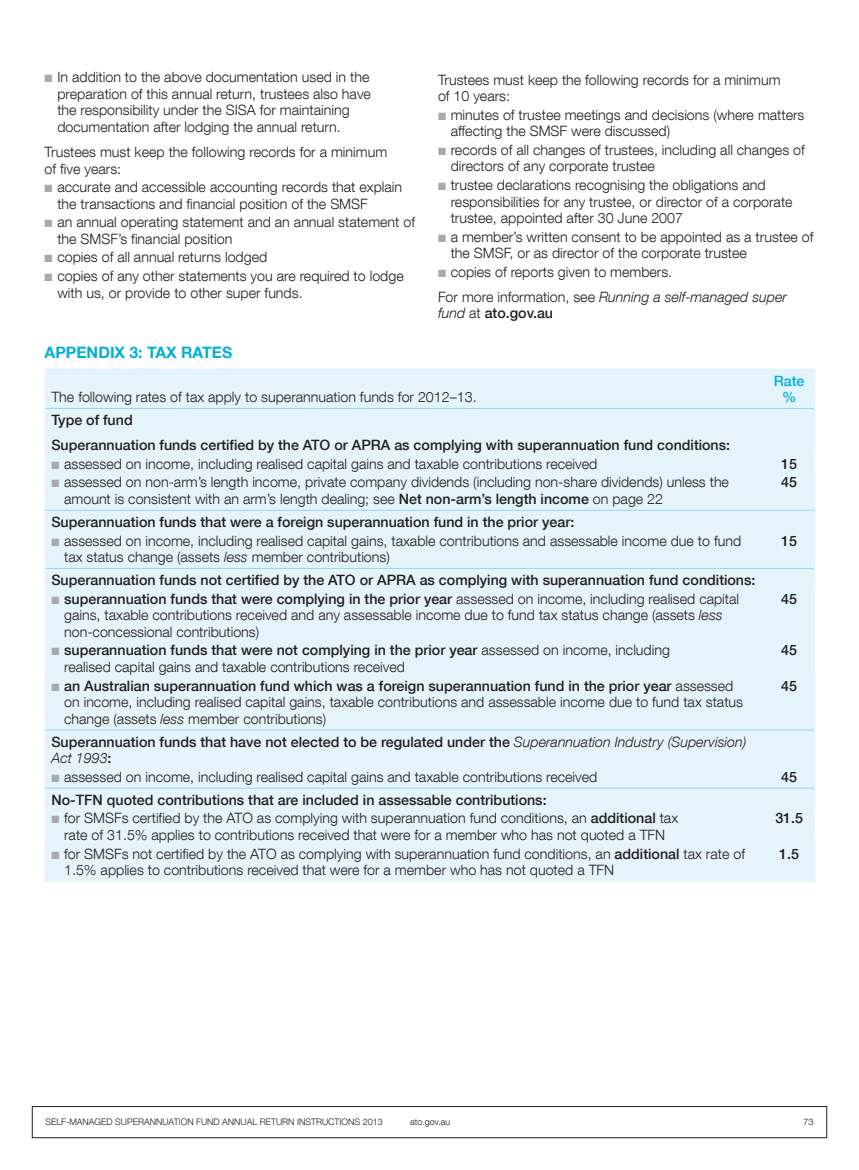
<style>
.page{position:relative;width:859px;height:1170px;background:#fff}
.page>*{position:absolute;margin:0;border:0;box-sizing:border-box;transform-origin:0 0}
.Subhead_1{font:700 15.75px "Helvetica Neue LT Com";color:#00aedc}
.Table_bullet_1{font:300 14.25px/16.5px "Helvetica Neue LT Com";color:#231f20}
.Bullet_1{font:300 14.25px/16.5px "Helvetica Neue LT Com";color:#231f20}
.Table_body{font:500 14.25px/16.5px "Helvetica Neue LT Com";color:#231f20}
.Bullet_1_space_after{font:300 14.25px/16.5px "Helvetica Neue LT Com";color:#231f20}
.Body{font:italic 300 14.25px/16.5px "Helvetica Neue LT Com";color:#231f20}
.Table_body-2{font:300 14.25px "Helvetica Neue LT Com";color:#231f20}
.Table_body_right{font:500 14.25px "Helvetica Neue LT Com";color:#231f20}
.Table_column_head_ri{font:500 14.25px/16.5px "Helvetica Neue LT Com";color:#00aedc;text-align:center}
.t1{font:300 9px "Helvetica Neue LT Com";color:#231f20}
.s1{color:#a8a9ad}
.s2{font-style:normal}
.s3{font-weight:500;font-style:normal}
.s4{font-weight:500}
.s5{font-style:italic}
.s6{font-weight:300;font-style:italic}
</style>
<div class="page">
<div style="left:32px;top:1106px;width:795px;height:31px;border:1px solid #231f20"></div>
<div style="left:45px;top:369px;width:770px;height:512px;background:#e4f4fa"></div>
<hr style="left:45px;top:368px;width:719px;height:1px;background:#e4f4fa">
<hr style="left:45px;top:369px;width:1px;height:39px;background:#e4f4fa">
<hr style="left:764px;top:368px;width:51px;height:1px;background:#e4f4fa">
<hr style="left:814px;top:369px;width:1px;height:39px;background:#e4f4fa">
<hr style="left:45px;top:408px;width:1px;height:44px;background:#e4f4fa">
<hr style="left:814px;top:408px;width:1px;height:44px;background:#e4f4fa">
<hr style="left:45px;top:471px;width:1px;height:39px;background:#e4f4fa">
<hr style="left:814px;top:471px;width:1px;height:39px;background:#e4f4fa">
<svg style="left:45px;top:511px;width:1px;height:18px"></svg>
<svg style="left:814px;top:510px;width:1px;height:19px"></svg>
<svg style="left:45px;top:569px;width:1px;height:18px"></svg>
<svg style="left:814px;top:568px;width:1px;height:19px"></svg>
<hr style="left:45px;top:674px;width:1px;height:56px;background:#e4f4fa">
<hr style="left:814px;top:674px;width:1px;height:56px;background:#e4f4fa">
<hr style="left:45px;top:730px;width:1px;height:35px;background:#e4f4fa">
<hr style="left:814px;top:730px;width:1px;height:35px;background:#e4f4fa">
<hr style="left:45px;top:842px;width:1px;height:39px;background:#e4f4fa">
<hr style="left:814px;top:842px;width:1px;height:39px;background:#e4f4fa">
<hr style="left:45px;top:881px;width:719px;height:1px;background:#e4f4fa">
<hr style="left:764px;top:881px;width:51px;height:1px;background:#e4f4fa">
<hr style="left:45px;top:408px;width:719px;height:1px;background:#94d8ef">
<hr style="left:764px;top:408px;width:50px;height:1px;background:#94d8ef">
<hr style="left:45px;top:510px;width:719px;height:1px;background:#94d8ef">
<hr style="left:764px;top:510px;width:50px;height:1px;background:#94d8ef">
<hr style="left:45px;top:729px;width:719px;height:1px;background:#94d8ef">
<hr style="left:764px;top:729px;width:50px;height:1px;background:#94d8ef">
<hr style="left:45px;top:529px;width:1px;height:39px;background:#e4f4fa">
<hr style="left:45px;top:568px;width:719px;height:1px;background:#94d8ef">
<hr style="left:814px;top:529px;width:1px;height:39px;background:#e4f4fa">
<hr style="left:764px;top:568px;width:50px;height:1px;background:#94d8ef">
<svg style="left:45px;top:765px;width:1px;height:41px"></svg>
<svg style="left:814px;top:765px;width:1px;height:41px"></svg>
<hr style="left:45px;top:787px;width:719px;height:1px;background:#94d8ef">
<hr style="left:764px;top:787px;width:50px;height:1px;background:#94d8ef">
<p class="Bullet_1_space_after" style="left:57px;top:69px;width:315px;text-indent:-13px"><span class="s1">■</span> In addition to the above documentation used in the preparation of this annual return, trustees also have the responsibility under the SISA for maintaining documentation after lodging the annual return.</p>
<p class="Table_bullet_1" style="left:45px;top:143px;width:344px">Trustees must keep the following records for a minimum of five years:</p>
<p class="Bullet_1" style="left:57px;top:178px;width:346px;text-indent:-13px"><span class="s1">■</span> accurate and accessible accounting records that explain the transactions and financial position of the SMSF</p>
<p class="Bullet_1" style="left:57px;top:214px;width:359px;text-indent:-13px"><span class="s1">■</span> an annual operating statement and an annual statement of the SMSF’s financial position</p>
<p class="Bullet_1" style="left:45px;top:249px;width:224px"><span class="s1">■</span> copies of all annual returns lodged</p>
<p class="Bullet_1_space_after" style="left:57px;top:267px;width:348px;text-indent:-13px"><span class="s1">■</span> copies of any other statements you are required to lodge with us, or provide to other super funds.</p>
<p class="Table_bullet_1" style="left:438px;top:71px;width:344px">Trustees must keep the following records for a minimum of 10 years:</p>
<p class="Bullet_1" style="left:451px;top:106px;width:355px;text-indent:-13px"><span class="s1">■</span> minutes of trustee meetings and decisions (where matters affecting the SMSF were discussed)</p>
<p class="Bullet_1" style="left:451px;top:141px;width:355px;text-indent:-13px"><span class="s1">■</span> records of all changes of trustees, including all changes of directors of any corporate trustee</p>
<p class="Bullet_1" style="left:451px;top:176px;width:343px;text-indent:-13px"><span class="s1">■</span> trustee declarations recognising the obligations and responsibilities for any trustee, or director of a corporate trustee, appointed after 30 June 2007</p>
<p class="Bullet_1" style="left:451px;top:228px;width:364px;text-indent:-13px"><span class="s1">■</span> a member’s written consent to be appointed as a trustee of the SMSF, or as director of the corporate trustee</p>
<p class="Bullet_1_space_after" style="left:438px;top:263px;width:236px"><span class="s1">■</span> copies of reports given to members.</p>
<p class="Body" style="left:438px;top:288px;width:350px"><span class="s2">For more information, see</span> Running a self‑managed super fund <span class="s2">at</span> <span class="s3">ato.gov.au</span></p>
<p class="Subhead_1" style="left:45px;top:342px;width:189px">APPENDIX 3: TAX RATES</p>
<p class="Table_body-2" style="left:51px;top:388px;width:427px">The following rates of tax apply to superannuation funds for 2012–13.</p>
<p class="Table_column_head_ri" style="left:774px;top:372px;width:32px">Rate %</p>
<p class="Table_body" style="left:51px;top:411px;width:83px">Type of fund</p>
<p class="Table_body" style="left:51px;top:436px;width:680px">Superannuation funds certified by the ATO or APRA as complying with superannuation fund conditions:</p>
<p class="Table_bullet_1" style="left:51px;top:455px;width:547px"><span class="s1">■</span> assessed on income, including realised capital gains and taxable contributions received</p>
<p class="Table_body_right" style="left:781px;top:455px;width:17px">15</p>
<p class="Table_bullet_1" style="left:64px;top:474px;width:666px;text-indent:-13px"><span class="s1">■</span> assessed on non‑arm’s length income, private company dividends (including non‑share dividends) unless the amount is consistent with an arm’s length dealing; see <span class="s4">Net non‑arm’s length income</span> on page 22</p>
<p class="Table_body_right" style="left:781px;top:473px;width:17px">45</p>
<p class="Table_body" style="left:51px;top:513px;width:524px">Superannuation funds that were a foreign superannuation fund in the prior year:</p>
<p class="Table_bullet_1" style="left:64px;top:532px;width:678px;text-indent:-13px"><span class="s1">■</span> assessed on income, including realised capital gains, taxable contributions and assessable income due to fund tax status change (assets <span class="s5">less</span> member contributions)</p>
<p class="Table_body_right" style="left:781px;top:532px;width:17px">15</p>
<p class="Table_body" style="left:51px;top:571px;width:706px">Superannuation funds not certified by the ATO or APRA as complying with superannuation fund conditions:</p>
<p class="Table_bullet_1" style="left:64px;top:590px;width:676px;text-indent:-13px"><span class="s1">■</span> <span class="s4">superannuation funds that were complying in the prior year</span> assessed on income, including realised capital gains, taxable contributions received and any assessable income due to fund tax status change (assets <span class="s5">less </span>non‑concessional contributions)</p>
<p class="Table_body_right" style="left:781px;top:590px;width:17px">45</p>
<p class="Table_bullet_1" style="left:64px;top:641px;width:607px;text-indent:-13px"><span class="s1">■</span> <span class="s4">superannuation funds that were not complying in the prior year</span> assessed on income, including realised capital gains and taxable contributions received</p>
<p class="Table_body_right" style="left:781px;top:641px;width:17px">45</p>
<p class="Table_bullet_1" style="left:64px;top:677px;width:680px;text-indent:-13px"><span class="s1">■</span> <span class="s4">an Australian superannuation fund which was a foreign superannuation fund in the prior year</span> assessed on income, including realised capital gains, taxable contributions and assessable income due to fund tax status change (assets <span class="s5">less</span> member contributions)</p>
<p class="Table_body_right" style="left:781px;top:677px;width:17px">45</p>
<p class="Table_body" style="left:51px;top:733px;width:696px">Superannuation funds that have not elected to be regulated under the <span class="s6">Superannuation Industry (Supervision)<br>Act 1993</span>:</p>
<p class="Table_bullet_1" style="left:51px;top:768px;width:547px"><span class="s1">■</span> assessed on income, including realised capital gains and taxable contributions received</p>
<p class="Table_body_right" style="left:781px;top:768px;width:17px">45</p>
<p class="Table_body" style="left:51px;top:791px;width:497px">No‑TFN quoted contributions that are included in assessable contributions:</p>
<p class="Table_bullet_1" style="left:64px;top:809px;width:615px;text-indent:-13px"><span class="s1">■</span> for SMSFs certified by the ATO as complying with superannuation fund conditions, an <span class="s4">additional</span> tax rate of 31.5% applies to contributions received that were for a member who has not quoted a TFN</p>
<p class="Table_body_right" style="left:775px;top:809px;width:29px">31.5</p>
<p class="Table_bullet_1" style="left:64px;top:844px;width:682px;text-indent:-13px"><span class="s1">■</span> for SMSFs not certified by the ATO as complying with superannuation fund conditions, an <span class="s4">additional</span> tax rate of<br>1.5% applies to contributions received that were for a member who has not quoted a TFN</p>
<p class="Table_body_right" style="left:779px;top:844px;width:21px">1.5</p>
<p class="t1" style="left:45px;top:1116px;width:129px">Self‑managed superannuatio</p>
<p class="t1" style="left:187px;top:1116px;width:147px">n fund annual return instructio</p>
<p class="t1" style="left:348px;top:1116px;width:36px">ns 2013</p>
<p class="t1" style="left:410px;top:1116px;width:42px">ato.gov.au</p>
<p class="t1" style="left:803px;top:1116px;width:12px">73</p>
</div>
